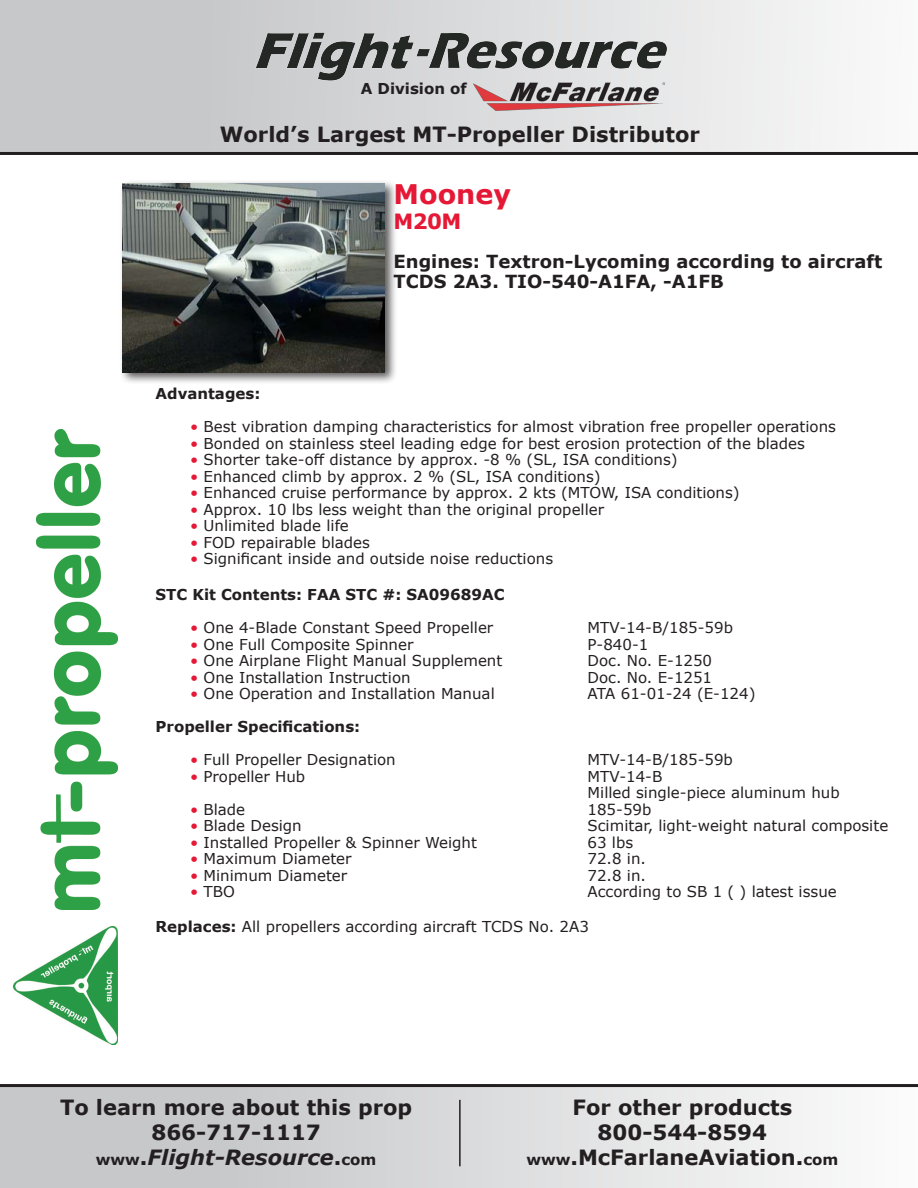
<style>
.page{position:relative;width:918px;height:1188px;background:#fff}
.page>*{position:absolute;margin:0;border:0;box-sizing:border-box;transform-origin:0 0}
.Heading{font:700 27px "Verdana";color:#e51836}
.t1{font:700 21px/25.2px "Verdana";color:#231f20;text-align:center}
.t2{font:italic 700 21px "Verdana";color:#231f20}
.Heading-2{font:700 21px "Verdana";color:#e51836}
.Heading-3{font:700 18px/19.5px "Verdana";color:#231f20}
.Paragraph{font:15px "Verdana";color:#231f20}
.Paragraph-2{font:700 15px "Verdana";color:#231f20}
.Heading-4{font:700 15px "Verdana";color:#231f20}
.s1{color:#e51836}
.s2{font-weight:700}
.s3{font-style:normal;font-size:15px}
.s4{font-style:normal}
.s5{font-size:15px}
</style>
<div class="page">
<img style="left:36px;top:430px;width:81px;height:479px">
<img style="left:14px;top:927px;width:103px;height:117px">
<div style="left:0;top:1086px;width:918px;height:102px;background:linear-gradient(to right,#bdbfc1,#f9f9f9)"></div>
<hr style="left:0;top:1084px;width:918px;height:3px;background:#231f20">
<div style="left:0;top:0;width:918px;height:152px;background:linear-gradient(to right,#bebfc2,#f7f7f8)"></div>
<img style="left:473px;top:82px;width:193px;height:31px">
<img style="left:253px;top:32px;width:413px;height:50px">
<hr style="left:0;top:152px;width:918px;height:3px;background:#231f20">
<hr style="left:459px;top:1100px;width:2px;height:66px;background:#231f20">
<div style="left:119px;top:180px;width:279px;height:205px;background:#231f20;opacity:.75"></div>
<img style="left:122px;top:183px;width:262px;height:189px">
<p class="Paragraph-2" style="left:361px;top:78px;width:108px">A Division of</p>
<p class="t1" style="left:220px;top:121px;width:482px">World’s Largest MT-Propeller Distributor</p>
<p class="Heading" style="left:394px;top:175px;width:119px">Mooney</p>
<p class="Heading-2" style="left:394px;top:207px;width:69px">M20M</p>
<p class="Heading-3" style="left:394px;top:251px;width:490px">Engines: Textron-Lycoming according to aircraft<br>TCDS 2A3. TIO-540-A1FA, -A1FB</p>
<p class="Heading-4" style="left:156px;top:383px;width:106px">Advantages:</p>
<p class="Paragraph" style="left:190px;top:416px;width:647px"><span class="s1">•</span> Best vibration damping characteristics for almost vibration free propeller operations</p>
<p class="Paragraph" style="left:190px;top:433px;width:616px"><span class="s1">•</span> Bonded on stainless steel leading edge for best erosion protection of the blades</p>
<p class="Paragraph" style="left:190px;top:449px;width:489px"><span class="s1">•</span> Shorter take-off distance by approx. -8 % (SL, ISA conditions)</p>
<p class="Paragraph" style="left:190px;top:466px;width:412px"><span class="s1">•</span> Enhanced climb by approx. 2 % (SL, ISA conditions)</p>
<p class="Paragraph" style="left:190px;top:482px;width:551px"><span class="s1">•</span> Enhanced cruise performance by approx. 2 kts (MTOW, ISA conditions)</p>
<p class="Paragraph" style="left:190px;top:499px;width:416px"><span class="s1">•</span> Approx. 10 lbs less weight than the original propeller</p>
<p class="Paragraph" style="left:190px;top:515px;width:160px"><span class="s1">•</span> Unlimited blade life</p>
<p class="Paragraph" style="left:190px;top:532px;width:181px"><span class="s1">•</span> FOD repairable blades</p>
<p class="Paragraph" style="left:190px;top:548px;width:365px"><span class="s1">•</span> Significant inside and outside noise reductions</p>
<p class="Paragraph-2" style="left:156px;top:584px;width:351px">STC Kit Contents: FAA STC #: SA09689AC</p>
<p class="Paragraph" style="left:190px;top:617px;width:305px"><span class="s1">•</span> One 4-Blade Constant Speed Propeller</p>
<p class="Paragraph" style="left:588px;top:617px;width:147px">MTV-14-B/185-59b</p>
<p class="Paragraph" style="left:190px;top:634px;width:225px"><span class="s1">•</span> One Full Composite Spinner</p>
<p class="Paragraph" style="left:588px;top:634px;width:62px">P-840-1</p>
<p class="Paragraph" style="left:190px;top:650px;width:314px"><span class="s1">•</span> One Airplane Flight Manual Supplement</p>
<p class="Paragraph" style="left:588px;top:650px;width:126px">Doc. No. E-1250</p>
<p class="Paragraph" style="left:190px;top:667px;width:222px"><span class="s1">•</span> One Installation Instruction</p>
<p class="Paragraph" style="left:588px;top:667px;width:126px">Doc. No. E-1251</p>
<p class="Paragraph" style="left:190px;top:683px;width:306px"><span class="s1">•</span> One Operation and Installation Manual</p>
<p class="Paragraph" style="left:588px;top:683px;width:169px">ATA 61-01-24 (E-124)</p>
<p class="Paragraph-2" style="left:156px;top:716px;width:206px">Propeller Specifications:</p>
<p class="Paragraph" style="left:190px;top:749px;width:207px"><span class="s1">•</span> Full Propeller Designation</p>
<p class="Paragraph" style="left:588px;top:749px;width:147px">MTV-14-B/185-59b</p>
<p class="Paragraph" style="left:190px;top:766px;width:117px"><span class="s1">•</span> Propeller Hub</p>
<p class="Paragraph" style="left:588px;top:766px;width:76px">MTV-14-B</p>
<p class="Paragraph" style="left:588px;top:782px;width:254px">Milled single-piece aluminum hub</p>
<p class="Paragraph" style="left:190px;top:799px;width:57px"><span class="s1">•</span> Blade</p>
<p class="Paragraph" style="left:588px;top:799px;width:65px">185-59b</p>
<p class="Paragraph" style="left:190px;top:815px;width:113px"><span class="s1">•</span> Blade Design</p>
<p class="Paragraph" style="left:588px;top:815px;width:302px">Scimitar, light-weight natural composite</p>
<p class="Paragraph" style="left:190px;top:832px;width:288px"><span class="s1">•</span> Installed Propeller &amp; Spinner Weight</p>
<p class="Paragraph" style="left:588px;top:832px;width:47px">63 lbs</p>
<p class="Paragraph" style="left:190px;top:848px;width:163px"><span class="s1">•</span> Maximum Diameter</p>
<p class="Paragraph" style="left:588px;top:848px;width:60px">72.8 in.</p>
<p class="Paragraph" style="left:190px;top:865px;width:159px"><span class="s1">•</span> Minimum Diameter</p>
<p class="Paragraph" style="left:588px;top:865px;width:60px">72.8 in.</p>
<p class="Paragraph" style="left:190px;top:881px;width:46px"><span class="s1">•</span> TBO</p>
<p class="Paragraph" style="left:588px;top:881px;width:251px">According to SB 1 ( ) latest issue</p>
<p class="Paragraph" style="left:156px;top:916px;width:435px"><span class="s2">Replaces:</span> All propellers according aircraft TCDS No. 2A3</p>
<p class="t1" style="left:60px;top:1094px;width:354px">To learn more about this prop</p>
<p class="t1" style="left:151px;top:1119px;width:171px">866-717-1117</p>
<p class="t2" style="left:96px;top:1143px;width:282px"><span class="s3">www</span><span class="s4">.</span>Flight-Resource<span class="s4">.</span><span class="s3">com</span></p>
<p class="t1" style="left:526px;top:1094px;width:314px">For other products<br>800-544-8594 <span class="s5">www</span>.McFarlaneAviation.<span class="s5">com</span></p>
</div>
